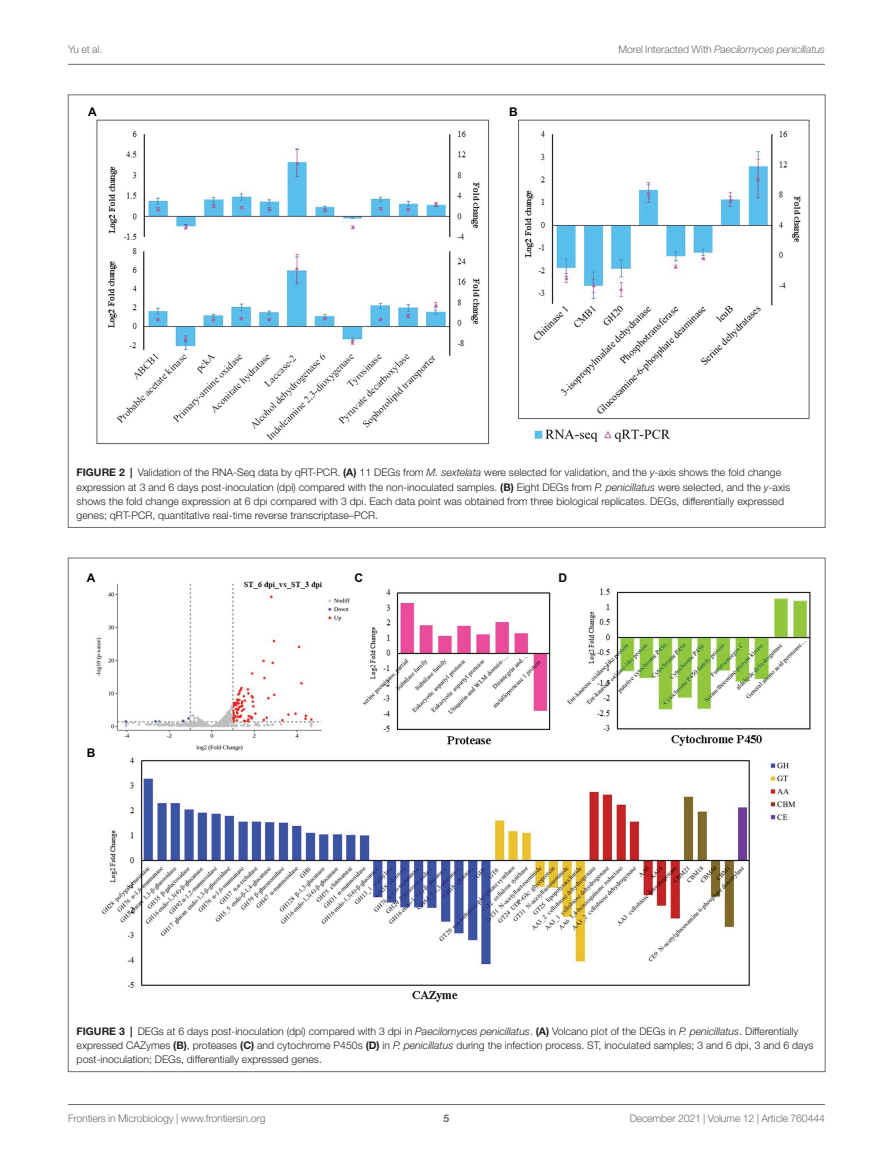
<style>
.page{position:relative;width:893px;height:1170px;background:#fff}
.page>*{position:absolute;margin:0;border:0;box-sizing:border-box;transform-origin:0 0}
.t1{font:700 12px "Arial";color:#040503}
.FIG_LEG{font:300 10.5px/14.2px "Helvetica Neue LT Std";color:#231f20}
.t2{font:300 10.5px "Helvetica Neue LT Std";letter-spacing:-.015em;color:#6c6d70}
.t3{font:italic 300 10.5px "Helvetica Neue LT Std";letter-spacing:-.015em;color:#6c6d70}
.t4{font:700 10.5px "Helvetica Neue LT Std";color:#6c6d70}
.s1{font-style:normal}
.s2{font-weight:700}
.s3{font-style:italic}
</style>
<div class="page">
<hr style="left:68px;top:64px;width:757px;height:1px;background:#6c6d70">
<hr style="left:68px;top:1104px;width:757px;height:1px;background:#6c6d70">
<img style="left:96px;top:119px;width:714px;height:326px">
<img style="left:96px;top:581px;width:715px;height:421px">
<p class="t2" style="left:68px;top:42px;width:36px">Yu et al.</p>
<p class="t3" style="left:618px;top:43px;width:208px"><span class="s1">Morel Interacted With</span> Paecilomyces penicillatus</p>
<p class="t1" style="left:88px;top:104px;width:10px">A</p>
<p class="t1" style="left:509px;top:104px;width:10px">B</p>
<p class="FIG_LEG" style="left:77px;top:465px;width:715px"><span class="s2">FIGURE 2 |</span> Validation of the RNA-Seq data by qRT-PCR. <span class="s2">(A)</span> 11 DEGs from <span class="s3">M. sextelata</span> were selected for validation, and the <span class="s3">y</span>-axis shows the fold change expression at 3 and 6 days post-inoculation (dpi) compared with the non-inoculated samples. <span class="s2">(B)</span> Eight DEGs from <span class="s3">P. penicillatus</span> were selected, and the <span class="s3">y</span>-axis shows the fold change expression at 6 dpi compared with 3 dpi. Each data point was obtained from three biological replicates. DEGs, differentially expressed genes; qRT-PCR, quantitative real-time reverse transcriptase–PCR.</p>
<p class="t1" style="left:87px;top:569px;width:10px">A</p>
<p class="t1" style="left:87px;top:745px;width:10px">B</p>
<p class="t1" style="left:354px;top:569px;width:10px">C</p>
<p class="t1" style="left:558px;top:569px;width:10px">D</p>
<p class="FIG_LEG" style="left:77px;top:1023px;width:738px"><span class="s2">FIGURE 3 |</span> DEGs at 6 days post-inoculation (dpi) compared with 3 dpi in <span class="s3">Paecilomyces penicillatus</span>. <span class="s2">(A)</span> Volcano plot of the DEGs in <span class="s3">P. penicillatus</span>. Differentially expressed CAZymes <span class="s2">(B)</span>, proteases <span class="s2">(C)</span> and cytochrome P450s <span class="s2">(D)</span> in <span class="s3">P. penicillatus</span> during the infection process. ST, inoculated samples; 3 and 6 dpi, 3 and 6 days post-inoculation; DEGs, differentially expressed genes.</p>
<p class="t2" style="left:68px;top:1111px;width:199px">Frontiers in Microbiology | www.frontiersin.org</p>
<p class="t4" style="left:444px;top:1111px;width:7px">5</p>
<p class="t2" style="left:630px;top:1111px;width:197px">December 2021 | Volume 12 | Article 760444</p>
</div>
